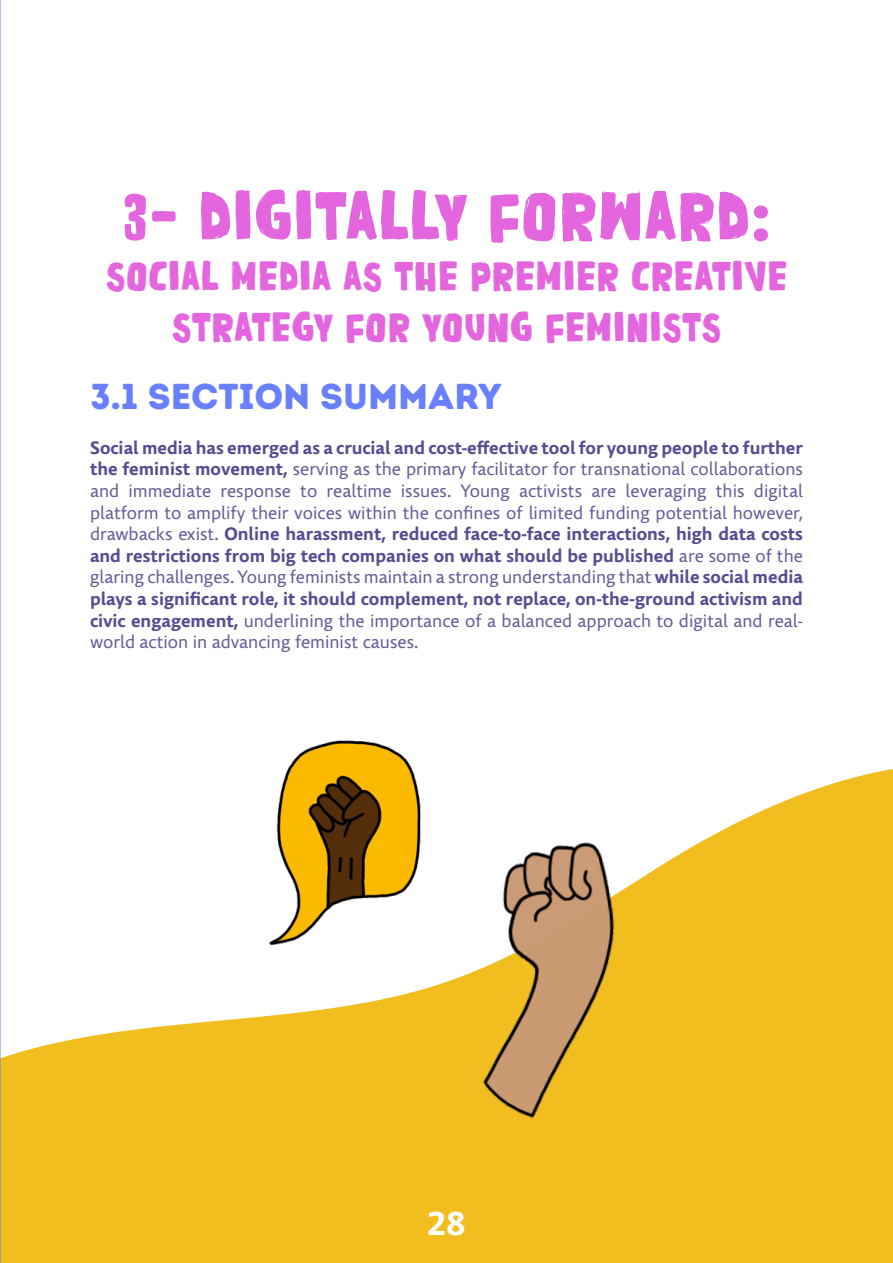
<style>
.page{position:relative;width:893px;height:1263px;background:#fff}
.page>*{position:absolute;margin:0;border:0;box-sizing:border-box;transform-origin:0 0}
.Title_Pink{font:70.5px "GOODMOVE Regular";color:#e366de}
.Paragraph_Style_1{font:42px/50.4px "GOODMOVE Regular";color:#e366de;text-align:center}
.Wavy_Title__green{font:36px "Intro Rust Base";color:#6980fa}
.Purple_big_text__Com{font:700 33px "Comenia Sans";color:#fff}
.Texte_courant{font:18px/21.6px "Comenia Sans";color:#665d99;text-align:justify}
.s1{font-family:"Intro Rust Base"}
.s2{font-weight:700;color:#574d91}
</style>
<div class="page">
<svg style="left:1px;top:769px;width:892px;height:494px;fill:#f1bd1f"></svg>
<hr style="left:0;top:0;width:1px;height:1263px;background:#6980fa">
<img style="left:440px;top:796px;width:228px;height:329px">
<img style="left:221px;top:740px;width:225px;height:216px">
<p class="Title_Pink" style="left:121px;top:175px;width:652px">3<span class="s1">-</span> DIGITALLY FORWARD<span class="s1">:</span></p>
<p class="Paragraph_Style_1" style="left:106px;top:252px;width:683px">SOCIAL MEDIA AS THE PREMIER CREATIVE<br>STRATEGY FOR YOUNG FEMINISTS</p>
<p class="Wavy_Title__green" style="left:90px;top:373px;width:413px">3.1 SECTION SUMMARY</p>
<p class="Texte_courant" style="left:90px;top:437px;width:714px"><span class="s2">Social media has emerged as a crucial and cost-effective tool for young people to further the feminist movement,</span> serving as the primary facilitator for transnational collaborations and immediate response to realtime issues. Young activists are leveraging this digital platform to amplify their voices within the confines of limited funding potential however, drawbacks exist. <span class="s2">Online harassment, reduced face-to-face interactions, high data costs and restrictions from big tech companies on what should be published</span> are some of the glaring challenges. Young feminists maintain a strong understanding that <span class="s2">while social media plays a significant role, it should complement, not replace, on-the-ground activism and civic engagement,</span> underlining the importance of a balanced approach to digital and real&shy;world action in advancing feminist causes.</p>
<p class="Purple_big_text__Com" style="left:428px;top:1203px;width:39px">28</p>
</div>
